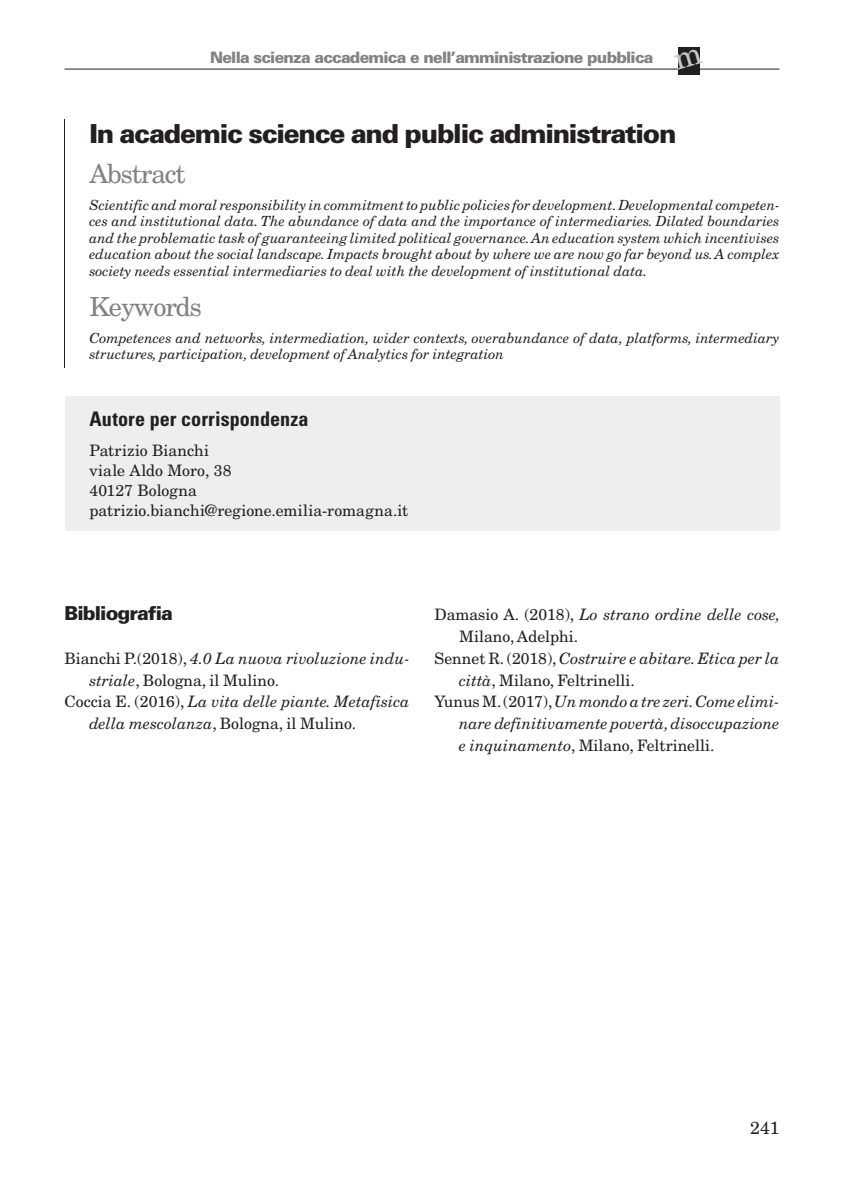
<style>
.page{position:relative;width:844px;height:1191px;background:#fff}
.page>*{position:absolute;margin:0;border:0;box-sizing:border-box;transform-origin:0 0}
.t1{font:900 26.25px "Univers LT Std";letter-spacing:-.05em;color:#231f20}
.t2{font:26.25px "New Century Schlbk LT Std";letter-spacing:-.04em;color:#808285}
.t3{font:700 condensed 20.12px "Univers LT Std";color:#231f20}
.t4{font:900 19.25px "Univers LT Std";letter-spacing:-.05em;color:#231f20}
.t5{font:17.5px "New Century Schlbk LT Std";color:#231f20}
.t6{font:italic 15.75px "New Century Schlbk LT Std";color:#231f20}
.t7{font:15.75px/20.1px "New Century Schlbk LT Std";color:#231f20}
.t8{font:900 15.75px "Univers LT Std";letter-spacing:-.05em;color:#808285}
.t9{font:italic 14px/16.6px "New Century Schlbk LT Std";color:#231f20;text-align:justify}
.s1{font-style:normal}
.s2{font-style:italic}
</style>
<div class="page">
<div style="left:678px;top:47px;width:21px;height:28px;background:#231f20"></div>
<hr style="left:64px;top:69px;width:715px;height:1px;background:#231f20">
<hr style="left:64px;top:119px;width:1px;height:44px;background:#231f20">
<hr style="left:64px;top:164px;width:1px;height:36px;background:#231f20">
<hr style="left:64px;top:199px;width:1px;height:96px;background:#231f20">
<hr style="left:64px;top:294px;width:1px;height:34px;background:#231f20">
<hr style="left:64px;top:327px;width:1px;height:41px;background:#231f20">
<div style="left:64px;top:396px;width:715px;height:135px;background:#eeeeef"></div>
<svg style="left:673px;top:48px;width:30px;height:22px"></svg>
<p class="t8" style="left:210px;top:47px;width:445px">Nella scienza accademica e nell’amministrazione pubblica</p>
<h1 class="t1" style="left:89px;top:117px;width:588px">In academic science and public administration</h1>
<h1 class="t2" style="left:89px;top:158px;width:98px">Abstract</h1>
<p class="t9" style="left:89px;top:196px;width:691px">Scientific and moral responsibility in commitment to public policies for development. Developmental competen&shy;ces and institutional data. The abundance of data and the importance of intermediaries. Dilated boundaries and the problematic task of guaranteeing limited political governance. An education system which incentivises education about the social landscape. Impacts brought about by where we are now go far beyond us. A complex society needs essential intermediaries to deal with the development of institutional data.</p>
<h1 class="t2" style="left:89px;top:291px;width:114px">Keywords</h1>
<p class="t9" style="left:89px;top:329px;width:691px">Competences and networks, intermediation, wider contexts, overabundance of data, platforms, intermediary structures, participation, development of Analytics for integration</p>
<h2 class="t3" style="left:89px;top:406px;width:221px">Autore per corrispondenza</h2>
<p class="t7" style="left:89px;top:440px;width:320px">Patrizio Bianchi<br>viale Aldo Moro, 38<br>40127 Bologna patrizio.bianchi@regione.emilia-romagna.it</p>
<h3 class="t4" style="left:64px;top:601px;width:110px">Bibliografia</h3>
<p class="t6" style="left:64px;top:648px;width:346px"><span class="s1">Bianchi P.(2018),</span> 4.0 La nuova rivoluzione indu-</p>
<p class="t7" style="left:89px;top:670px;width:191px"><span class="s2">striale</span>, Bologna, il Mulino.</p>
<p class="t6" style="left:64px;top:692px;width:346px"><span class="s1">Coccia E. (2016),</span> La vita delle piante. Metafisica</p>
<p class="t7" style="left:89px;top:713px;width:268px"><span class="s2">della mescolanza</span>, Bologna, il Mulino.</p>
<p class="t6" style="left:434px;top:605px;width:347px"><span class="s1">Damasio A. (2018),</span> Lo strano ordine delle cose,</p>
<p class="t7" style="left:459px;top:626px;width:120px">Milano, Adelphi.</p>
<p class="t6" style="left:434px;top:648px;width:346px"><span class="s1">Sennet R. (2018),</span> Costruire e abitare. Etica per la</p>
<p class="t7" style="left:459px;top:670px;width:177px"><span class="s2">città</span>, Milano, Feltrinelli.</p>
<p class="t6" style="left:434px;top:692px;width:346px"><span class="s1">Yunus M. (2017),</span> Un mondo a tre zeri. Come elimi-</p>
<p class="t6" style="left:459px;top:714px;width:321px">nare definitivamente povertà, disoccupazione</p>
<p class="t7" style="left:459px;top:735px;width:257px"><span class="s2">e inquinamento</span>, Milano, Feltrinelli.</p>
<p class="t5" style="left:750px;top:1117px;width:31px">241</p>
</div>
